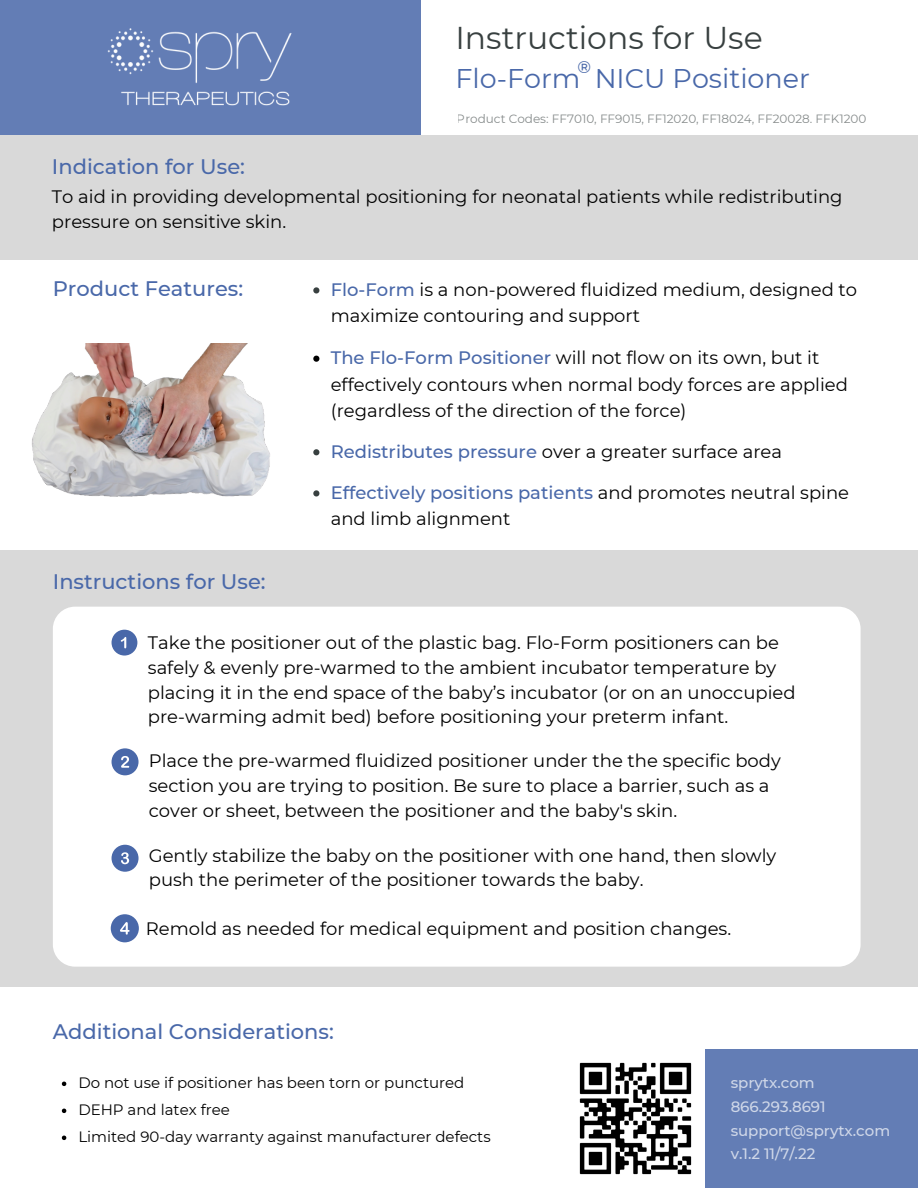
<style>
.page{position:relative;width:918px;height:1188px;background:#fff}
.page>*{position:absolute;margin:0;border:0;box-sizing:border-box;transform-origin:0 0}
.t1{font:31.5px "Montserrat";color:#384040}
.t2{font:27px "Montserrat";color:#4968a9}
.t3{font:500 21px "Montserrat";color:#4968a9}
.t4{font:18px/24.8px "Montserrat";color:#000}
.t5{font:500 16.95px "Montserrat";color:#4968a9}
.t6{font:15px/27px "Montserrat";color:#000}
.t7{font:500 15px/23.7px "Montserrat";color:#fff}
.t8{font:12px "Montserrat";color:#384040}
.s1{font-weight:500;color:#4968a9}
</style>
<div class="page">
<div style="left:0;top:135px;width:918px;height:125px;background:#d9d9d9"></div>
<div style="left:0;top:551px;width:918px;height:436px;background:#d9d9d9"></div>
<div style="left:53px;top:607px;width:808px;height:360px;background:#fff;border-radius:22px"></div>
<div style="left:0;top:0;width:421px;height:135px;background:#637db5"></div>
<div style="left:112px;top:630px;width:25px;height:26px;background:#4968a9;border-radius:50%"></div>
<svg style="left:121px;top:637px;width:5px;height:11px"></svg>
<div style="left:112px;top:845px;width:27px;height:27px;background:#4968a9;border-radius:50%"></div>
<svg style="left:121px;top:852px;width:8px;height:12px"></svg>
<div style="left:111px;top:914px;width:28px;height:28px;background:#4968a9;border-radius:50%"></div>
<svg style="left:120px;top:922px;width:10px;height:13px"></svg>
<div style="left:112px;top:748px;width:27px;height:27px;background:#4968a9;border-radius:50%"></div>
<svg style="left:121px;top:756px;width:8px;height:12px"></svg>
<img style="left:579px;top:1062px;width:113px;height:113px">
<div style="left:705px;top:1050px;width:213px;height:138px;background:#637db5"></div>
<img style="left:107px;top:28px;width:185px;height:78px">
<img style="left:32px;top:344px;width:238px;height:153px">
<svg style="left:62px;top:1082px;width:4px;height:4px"></svg>
<svg style="left:62px;top:1109px;width:4px;height:4px"></svg>
<svg style="left:62px;top:1136px;width:4px;height:4px"></svg>
<svg style="left:313px;top:287px;width:6px;height:6px"></svg>
<svg style="left:313px;top:356px;width:6px;height:6px"></svg>
<svg style="left:313px;top:449px;width:6px;height:6px"></svg>
<svg style="left:313px;top:490px;width:6px;height:6px"></svg>
<h1 class="t1" style="left:455px;top:18px;width:309px">Instructions for Use</h1>
<h2 class="t2" style="left:455px;top:62px;width:356px">Flo-Form NICU Positioner</h2>
<p class="t8" style="left:457px;top:112px;width:411px">Product Codes: FF7010, FF9015, FF12020, FF18024, FF20028. FFK1200</p>
<p class="t5" style="left:578px;top:57px;width:15px">®</p>
<p class="t3" style="left:52px;top:153px;width:195px">Indication for Use:</p>
<p class="t4" style="left:52px;top:185px;width:792px">To aid in providing developmental positioning for neonatal patients while redistributing pressure on sensitive skin.</p>
<p class="t3" style="left:53px;top:276px;width:192px">Product Features:</p>
<p class="t3" style="left:53px;top:569px;width:214px">Instructions for Use:</p>
<p class="t4" style="left:331px;top:277px;width:528px;line-height:26.2px"><span class="s1">Flo-Form</span> is a non-powered fluidized medium, designed to maximize contouring and support</p>
<p class="t4" style="left:331px;top:345px;width:519px;line-height:26.2px"><span class="s1">The Flo-Form Positioner</span> will not flow on its own, but it effectively contours when normal body forces are applied (regardless of the direction of the force)</p>
<p class="t4" style="left:331px;top:439px;width:453px"><span class="s1">Redistributes pressure</span> over a greater surface area</p>
<p class="t4" style="left:331px;top:480px;width:520px;line-height:26.2px"><span class="s1">Effectively positions patients</span> and promotes neutral spine and limb alignment</p>
<p class="t4" style="left:148px;top:630px;width:649px">Take the positioner out of the plastic bag. Flo-Form positioners can be safely &amp; evenly pre-warmed to the ambient incubator temperature by placing it in the end space of the baby’s incubator (or on an unoccupied pre-warming admit bed) before positioning your preterm infant.</p>
<p class="t4" style="left:149px;top:749px;width:633px">Place the pre-warmed fluidized positioner under the the specific body section you are trying to position. Be sure to place a barrier, such as a cover or sheet, between the positioner and the baby's skin.</p>
<p class="t4" style="left:149px;top:843px;width:629px">Gently stabilize the baby on the positioner with one hand, then slowly push the perimeter of the positioner towards the baby.</p>
<p class="t4" style="left:146px;top:916px;width:587px">Remold as needed for medical equipment and position changes.</p>
<p class="t3" style="left:53px;top:1019px;width:282px">Additional Considerations:</p>
<p class="t6" style="left:78px;top:1069px;width:414px">Do not use if positioner has been torn or punctured<br>DEHP and latex free<br>Limited 90-day warranty against manufacturer defects</p>
<p class="t7" style="left:731px;top:1071px;width:161px">sprytx.com<br>866.293.8691 support@sprytx.com v.1.2 11/7/.22</p>
</div>
